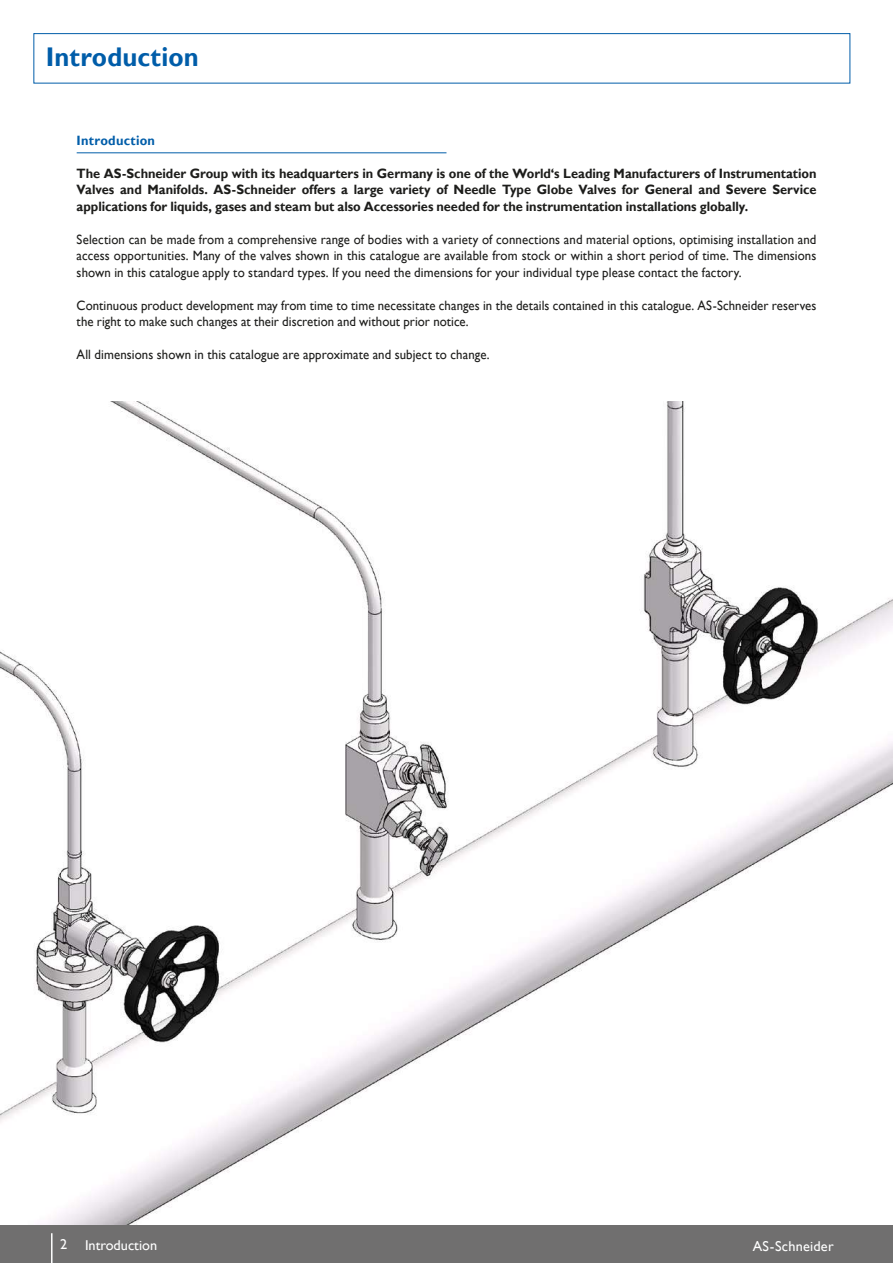
<style>
.page{position:relative;width:893px;height:1263px;background:#fff}
.page>*{position:absolute;margin:0;border:0;box-sizing:border-box;transform-origin:0 0}
.t1{font:700 27px "Gill Alt One";letter-spacing:.005em;color:#005da9;scale:.95 1}
.t2{font:14.25px "Gill Alt One";color:#fff}
.t3{font:14.25px "Gill Alt One";letter-spacing:.02em;color:#fff}
.t4{font:13.5px/16.5px "Gill Alt One";letter-spacing:.005em;color:#1d1d1b;text-align:justify;scale:.95 1}
.t5{font:700 13.5px/16.5px "Gill Alt One";letter-spacing:-.005em;color:#1d1d1b;text-align:justify;scale:.95 1}
.t6{font:700 13.5px "Gill Alt One";letter-spacing:.02em;color:#005da9;scale:.95 1}
</style>
<div class="page">
<div style="left:34px;top:33px;width:816px;height:50px;border:1px solid #005da9"></div>
<hr style="left:77px;top:152px;width:369px;height:1px;background:#005da9">
<img style="left:0;top:402px;width:893px;height:823px">
<div style="left:0;top:1225px;width:893px;height:38px;background:#706f6f"></div>
<hr style="left:51px;top:1233px;width:2px;height:30px;background:#fff">
<h1 class="t1" style="left:46px;top:42px;width:163px">Introduction</h1>
<p class="t6" style="left:77px;top:132px;width:84px">Introduction</p>
<p class="t5" style="left:77px;top:165px;width:780px">The AS-Schneider Group with its headquarters in Germany is one of the World‘s Leading Manufacturers of Instrumentation Valves and Manifolds. AS-Schneider offers a large variety of Needle Type Globe Valves for General and Severe Service applications for liquids, gases and steam but also Accessories needed for the instrumentation installations globally.</p>
<p class="t4" style="left:77px;top:231px;width:780px">Selection can be made from a comprehensive range of bodies with a variety of connections and material options, optimising installation and access opportunities. Many of the valves shown in this catalogue are available from stock or within a short period of time. The dimensions shown in this catalogue apply to standard types. If you need the dimensions for your individual type please contact the factory.</p>
<p class="t4" style="left:77px;top:297px;width:780px">Continuous product development may from time to time necessitate changes in the details contained in this catalogue. AS-Schneider reserves the right to make such changes at their discretion and without prior notice.</p>
<p class="t4" style="left:77px;top:346px;width:436px">All dimensions shown in this catalogue are approximate and subject to change.</p>
<p class="t2" style="left:60px;top:1237px;width:98px">2 Introduction</p>
<p class="t3" style="left:753px;top:1238px;width:83px">AS-Schneider</p>
</div>
